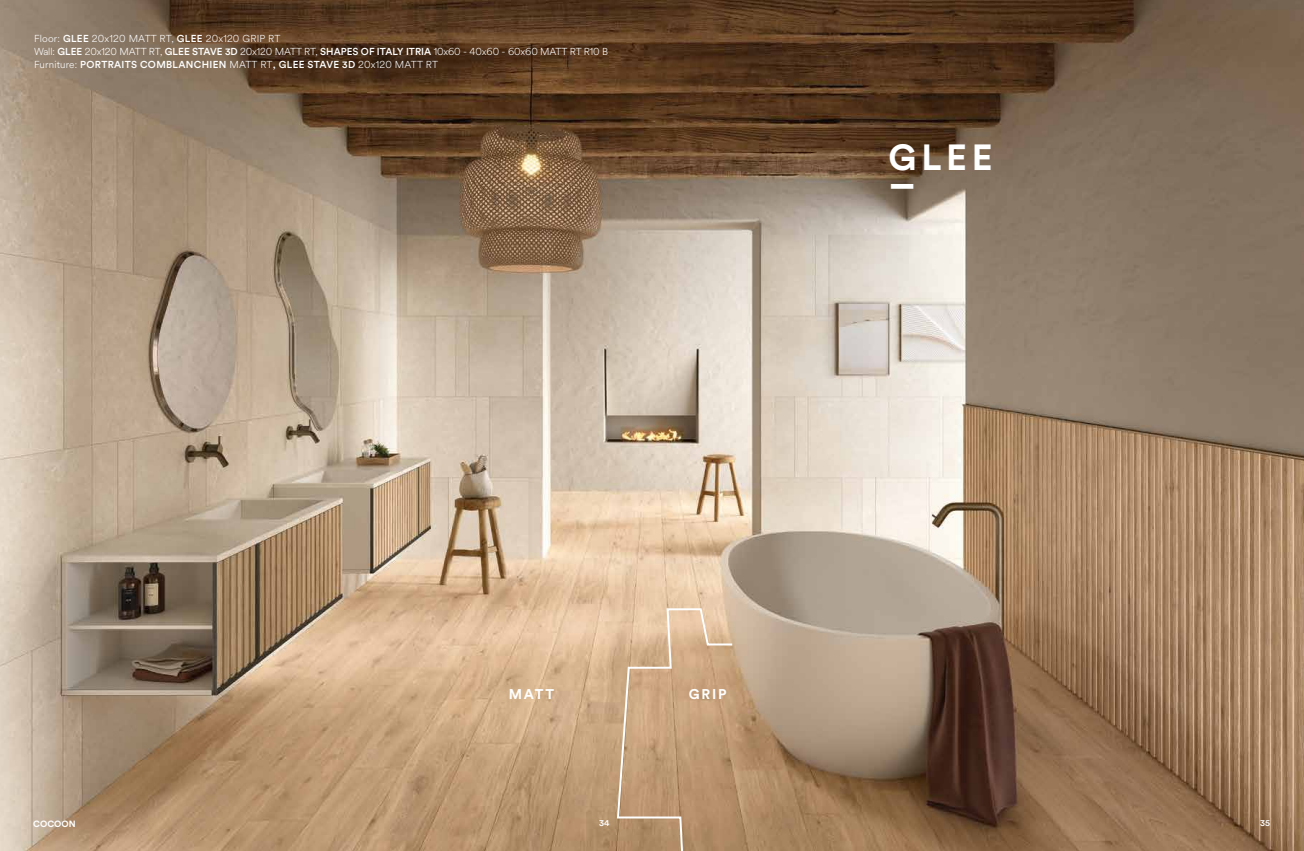
<style>
.page{position:relative;width:1304px;height:851px;background:#fff}
.page>*{position:absolute;margin:0;border:0;box-sizing:border-box;transform-origin:0 0}
.t1{font:700 43.8px "Circular Std";color:#fff}
.t2{font:700 36px "Circular Std";color:#fff}
.t3{font:700 14px "Circular Std";letter-spacing:.13em;color:#fff}
.t4{font:300 10px/13px "Circular Spotify Text";letter-spacing:-.01em;color:#fff}
.t5{font:500 10px "Circular Std";letter-spacing:.03em;color:#fff}
.t6{font:700 9px "Circular Std";color:#fff}
.t7{font:500 9px "Circular Std";color:#fff}
.s1{font-family:"Circular Std";font-weight:500}
.s2{font-family:"Circular Spotify Text";font-weight:300}
</style>
<div class="page">
<img style="left:0;top:0;width:1304px;height:850px">
<svg style="left:616px;top:607px;width:118px;height:243px"></svg>
<p class="t4" style="left:34px;top:32px;width:576px">Floor: <span class="s1">GLEE</span> 20x120 MATT RT, <span class="s1">GLEE</span> 20x120 GRIP RT<br>Wall: <span class="s1">GLEE</span> 20x120 MATT RT, <span class="s1">GLEE STAVE 3D</span> 20x120 MATT RT, <span class="s1">SHAPES OF ITALY ITRIA</span> 10x60 - 40x60 - 60x60 MATT RT R10 B</p>
<p class="t5" style="left:34px;top:58px;width:406px"><span class="s2">Furniture:</span> PORTRAITS COMBLANCHIEN <span class="s2">MATT RT</span>, GLEE STAVE 3D <span class="s2">20x120 MATT RT</span></p>
<h2 class="t2" style="left:889px;top:134px;width:106px">GLEE</h2>
<h1 class="t1" style="left:891px;top:140px;width:24px">_</h1>
<h3 class="t3" style="left:509px;top:685px;width:47px">MATT</h3>
<h3 class="t3" style="left:689px;top:685px;width:39px">GRIP</h3>
<p class="t6" style="left:33px;top:818px;width:44px">COCOON</p>
<p class="t7" style="left:599px;top:817px;width:12px">34</p>
<p class="t7" style="left:1260px;top:817px;width:11px">35</p>
</div>
